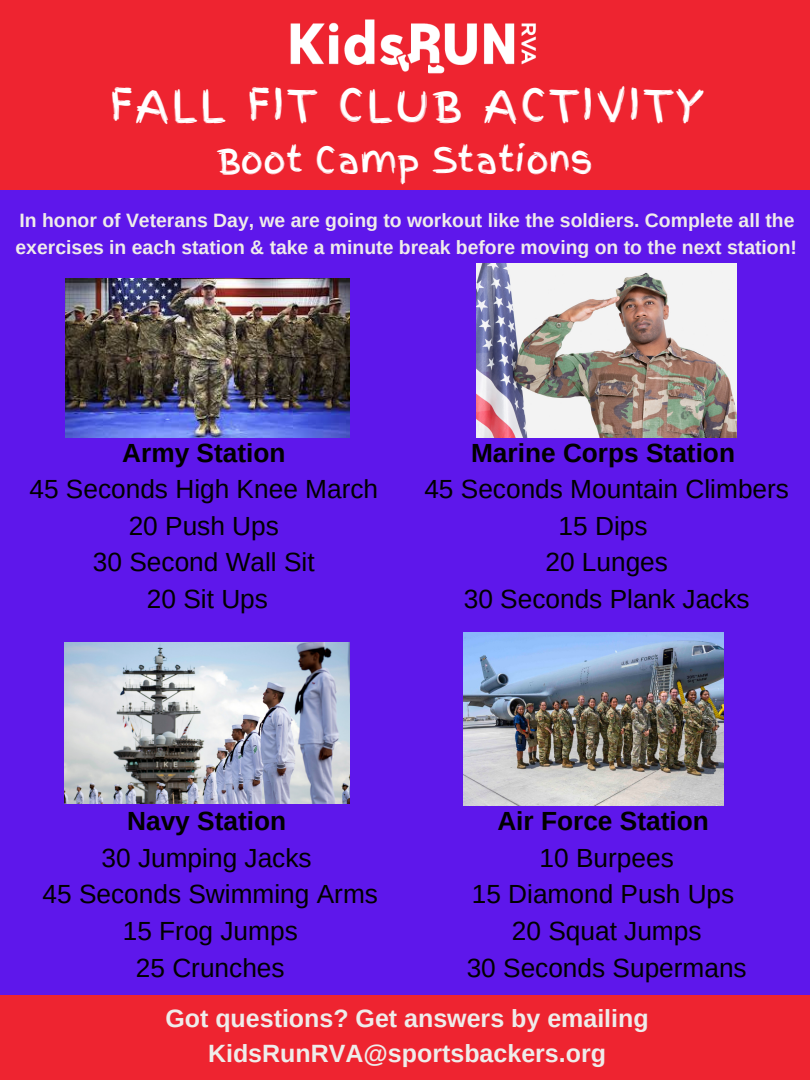
<style>
.page{position:relative;width:810px;height:1080px;background:#5e17eb}
.page>*{position:absolute;margin:0;border:0;box-sizing:border-box;transform-origin:0 0}
.t1{font:43.12px "Finger Paint";letter-spacing:.075em;color:#fff}
.t2{font:35.19px "Finger Paint";color:#fff}
.t3{font:26.25px/36.6px "Arimo";color:#000;text-align:center}
.t4{font:700 26.25px "Arimo";color:#000}
.t5{font:700 25px/34.7px "Arimo";color:#efecea;text-align:center}
.t6{font:700 19.38px/26.8px "Arimo";color:#efecea}
</style>
<div class="page">
<div style="left:0;top:0;width:810px;height:189px;background:#ee2430"></div>
<div style="left:0;top:995px;width:810px;height:85px;background:#ee2430"></div>
<img style="left:290px;top:19px;width:246px;height:55px">
<img style="left:66px;top:278px;width:284px;height:159px">
<img style="left:64px;top:643px;width:285px;height:160px">
<img style="left:463px;top:632px;width:260px;height:174px">
<img style="left:477px;top:264px;width:260px;height:173px">
<h1 class="t1" style="left:110px;top:74px;width:596px">FALL FIT CLUB ACTIVITY</h1>
<h2 class="t2" style="left:217px;top:135px;width:378px">Boot Camp Stations</h2>
<p class="t6" style="left:16px;top:207px;width:783px">In honor of Veterans Day, we are going to workout like the soldiers. Complete all the exercises in each station &amp; take a minute break before moving on to the next station!</p>
<p class="t4" style="left:122px;top:438px;width:165px">Army Station</p>
<p class="t3" style="left:30px;top:471px;width:350px">45 Seconds High Knee March<br>20 Push Ups<br>30 Second Wall Sit<br>20 Sit Ups</p>
<p class="t4" style="left:471px;top:438px;width:265px">Marine Corps Station</p>
<p class="t3" style="left:424px;top:471px;width:366px">45 Seconds Mountain Climbers<br>15 Dips<br>20 Lunges<br>30 Seconds Plank Jacks</p>
<p class="t4" style="left:127px;top:807px;width:160px">Navy Station</p>
<p class="t3" style="left:43px;top:839px;width:337px">30 Jumping Jacks<br>45 Seconds Swimming Arms<br>15 Frog Jumps<br>25 Crunches</p>
<p class="t4" style="left:497px;top:807px;width:213px">Air Force Station</p>
<p class="t3" style="left:467px;top:839px;width:282px">10 Burpees<br>15 Diamond Push Ups<br>20 Squat Jumps<br>30 Seconds Supermans</p>
<p class="t5" style="left:165px;top:1001px;width:485px">Got questions? Get answers by emailing<br>KidsRunRVA@sportsbackers.org</p>
</div>
